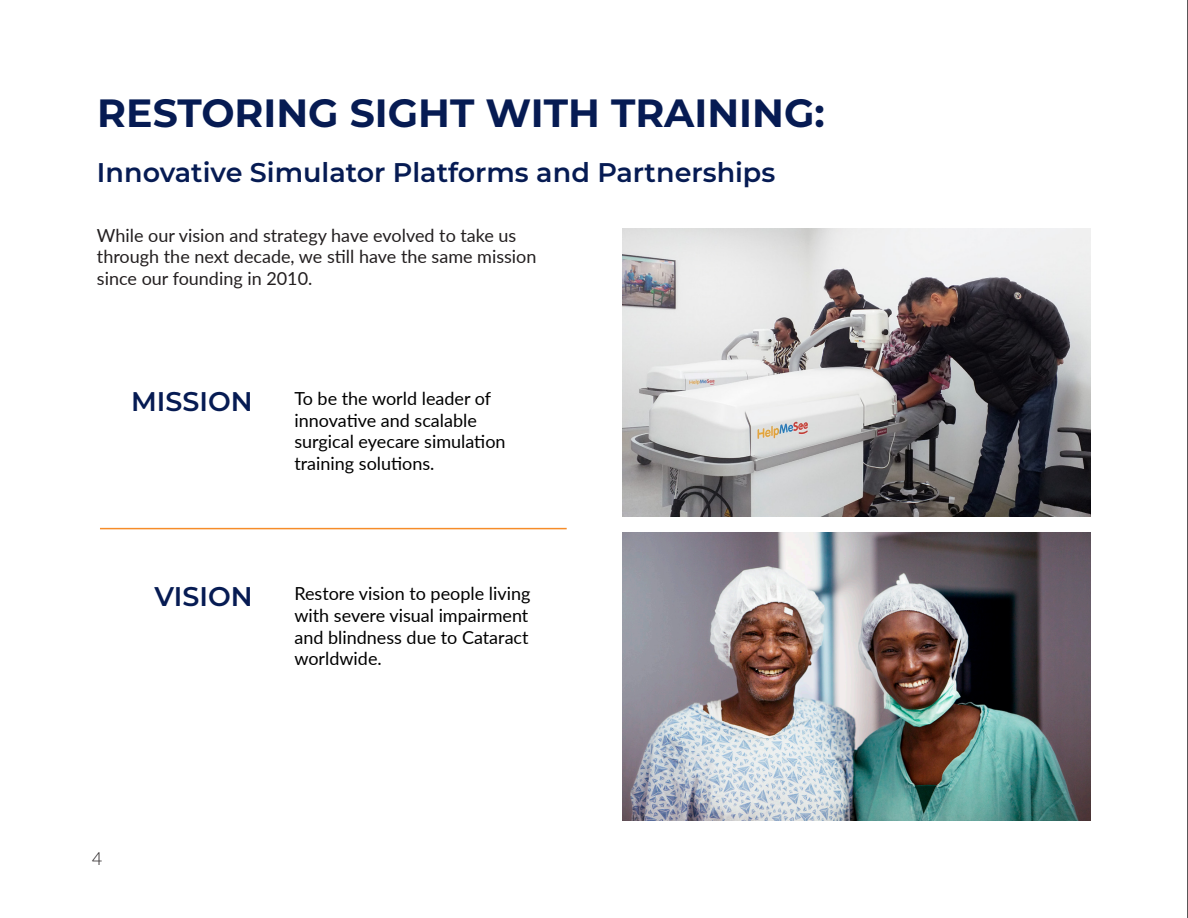
<style>
.page{position:relative;width:1188px;height:918px;background:#fff}
.page>*{position:absolute;margin:0;border:0;box-sizing:border-box;transform-origin:0 0}
.t1{font:700 39.45px "Montserrat";color:#061b53}
.t2{font:600 27px "Montserrat";color:#061b53}
.t3{font:18px/21.6px "Lato";color:#000}
.t4{font:18px/21.6px "Lato";color:#231f20}
.t5{font:300 18px "Lato";color:#231f20}
</style>
<div class="page">
<hr style="left:100px;top:528px;width:467px;height:1px;background:#f68c28">
<img style="left:622px;top:228px;width:469px;height:289px">
<img style="left:622px;top:532px;width:469px;height:289px">
<hr style="left:1187px;top:0;width:1px;height:918px;background:#231f20">
<h1 class="t1" style="left:97px;top:85px;width:729px">RESTORING SIGHT WITH TRAINING:</h1>
<h2 class="t2" style="left:97px;top:153px;width:680px">Innovative Simulator Platforms and Partnerships</h2>
<p class="t4" style="left:97px;top:224px;width:441px">While our vision and strategy have evolved to take us through the next decade, we still have the same mission since our founding in 2010.</p>
<h2 class="t2" style="left:131px;top:383px;width:123px">MISSION</h2>
<p class="t3" style="left:294px;top:387px;width:213px">To be the world leader of innovative and scalable surgical eyecare simulation training solutions.</p>
<h2 class="t2" style="left:155px;top:578px;width:100px">VISION</h2>
<p class="t3" style="left:294px;top:582px;width:238px;text-align:justify">Restore vision to people living with severe visual impairment and blindness due to Cataract worldwide.</p>
<p class="t5" style="left:92px;top:849px;width:12px">4</p>
</div>
